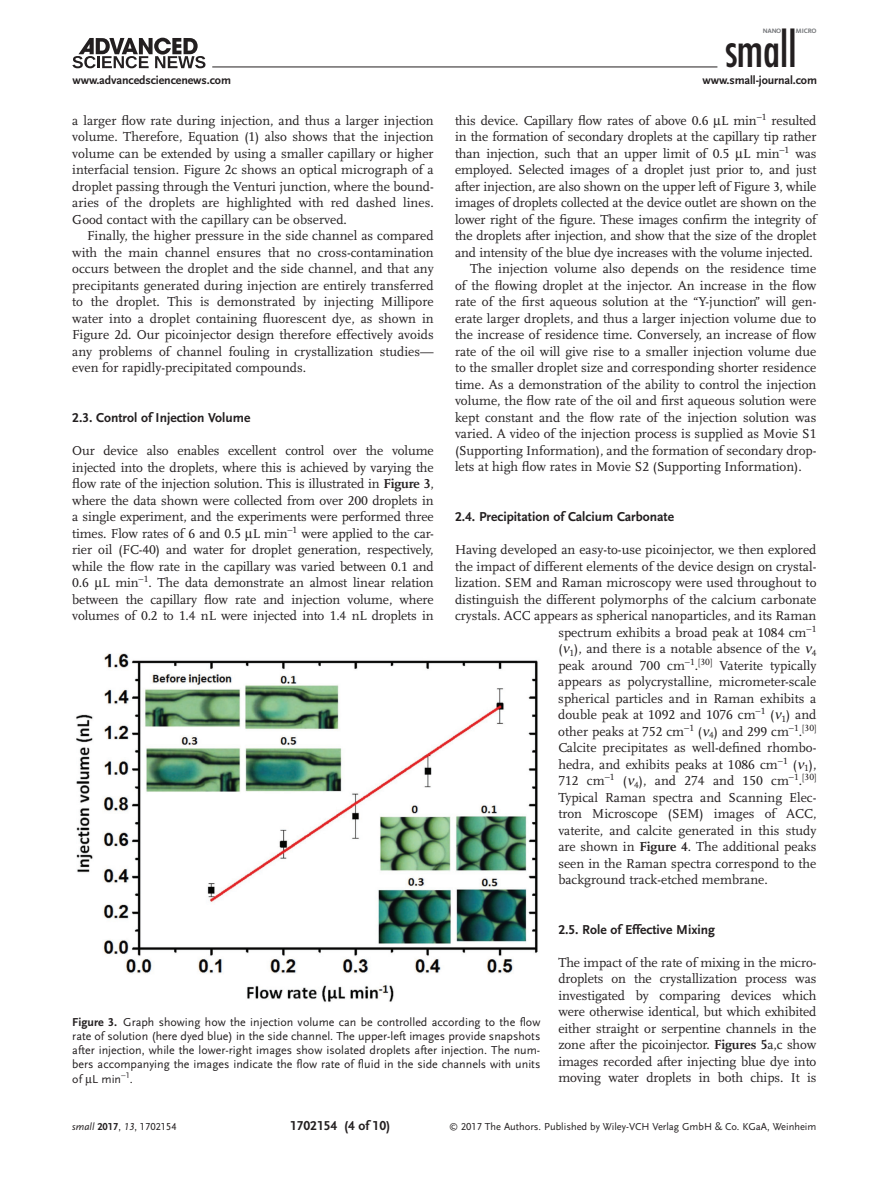
<style>
.page{position:relative;width:893px;height:1191px;background:#fff}
.page>*{position:absolute;margin:0;border:0;box-sizing:border-box;transform-origin:0 0}
.t1{font:500 condensed 46.35px "Futura";letter-spacing:-.015em;color:#231f20;scale:.95 1}
.t2{font:13.5px/16.5px "Scala LF";color:#231f20;text-align:justify}
.t3{font:700 13.5px "Scala Sans LF";color:#231f20}
.t4{font:12px/14.2px "Scala Sans LF";color:#231f20;text-align:justify}
.t5{font:700 12px "Scala Sans LF";letter-spacing:-.01em;color:#231f20}
.t6{font:10.5px "Scala Sans LF";color:#231f20}
.t7{font:700 6.6px "Kievit OT";letter-spacing:-.035em;color:#76787b}
.s1{font-weight:700}
.s2{font-style:italic}
.s3{font-size:9px}
</style>
<div class="page">
<svg style="left:72px;top:38px;width:133px;height:30px"></svg>
<hr style="left:212px;top:67px;width:505px;height:1px;background:#231f20">
<img style="left:76px;top:653px;width:462px;height:349px">
<h1 class="t1" style="left:724px;top:20px;width:78px">small</h1>
<p class="t7" style="left:763px;top:27px;width:20px">NANO</p>
<p class="t7" style="left:796px;top:27px;width:22px">MICRO</p>
<p class="t5" style="left:72px;top:73px;width:160px">www.advancedsciencenews.com</p>
<p class="t5" style="left:703px;top:73px;width:116px">www.small-journal.com</p>
<p class="t2" style="left:455px;top:112px;width:363px">this device. Capillary flow rates of above 0.6 L min−<sup>1</sup> resulted</p>
<p class="t2" style="left:455px;top:129px;width:363px">in the formation of secondary droplets at the capillary tip rather</p>
<p class="t2" style="left:455px;top:145px;width:363px">than injection, such that an upper limit of 0.5 L min−<sup>1</sup> was</p>
<p class="t2" style="left:455px;top:162px;width:363px">employed. Selected images of a droplet just prior to, and just</p>
<p class="t2" style="left:455px;top:178px;width:363px">after injection, are also shown on the upper left of Figure 3, while</p>
<p class="t2" style="left:455px;top:195px;width:363px">images of droplets collected at the device outlet are shown on the</p>
<p class="t2" style="left:455px;top:211px;width:363px">lower right of the figure. These images confirm the integrity of</p>
<p class="t2" style="left:455px;top:228px;width:363px">the droplets after injection, and show that the size of the droplet</p>
<p class="t2" style="left:455px;top:244px;width:359px">and intensity of the blue dye increases with the volume injected.</p>
<p class="t2" style="left:470px;top:261px;width:348px">The injection volume also depends on the residence time</p>
<p class="t2" style="left:455px;top:277px;width:363px">of the flowing droplet at the injector. An increase in the flow</p>
<p class="t2" style="left:455px;top:294px;width:363px">rate of the first aqueous solution at the “Y-junction” will gen-</p>
<p class="t2" style="left:455px;top:310px;width:363px">erate larger droplets, and thus a larger injection volume due to</p>
<p class="t2" style="left:455px;top:327px;width:363px">the increase of residence time. Conversely, an increase of flow</p>
<p class="t2" style="left:455px;top:343px;width:363px">rate of the oil will give rise to a smaller injection volume due</p>
<p class="t2" style="left:455px;top:360px;width:363px">to the smaller droplet size and corresponding shorter residence</p>
<p class="t2" style="left:455px;top:376px;width:363px">time. As a demonstration of the ability to control the injection</p>
<p class="t2" style="left:455px;top:393px;width:363px">volume, the flow rate of the oil and first aqueous solution were</p>
<p class="t2" style="left:455px;top:409px;width:363px">kept constant and the flow rate of the injection solution was</p>
<p class="t2" style="left:455px;top:426px;width:363px">varied. A video of the injection process is supplied as Movie S1</p>
<p class="t2" style="left:455px;top:442px;width:363px">(Supporting Information), and the formation of secondary drop-</p>
<p class="t2" style="left:455px;top:459px;width:348px">lets at high flow rates in Movie S2 (Supporting Information).</p>
<p class="t3" style="left:455px;top:509px;width:221px">2.4. Precipitation of Calcium Carbonate</p>
<p class="t2" style="left:455px;top:541px;width:363px">Having developed an easy-to-use picoinjector, we then explored</p>
<p class="t2" style="left:455px;top:558px;width:363px">the impact of different elements of the device design on crystal-</p>
<p class="t2" style="left:455px;top:574px;width:363px">lization. SEM and Raman microscopy were used throughout to</p>
<p class="t2" style="left:455px;top:591px;width:363px">distinguish the different polymorphs of the calcium carbonate</p>
<p class="t2" style="left:455px;top:607px;width:363px">crystals. ACC appears as spherical nanoparticles, and its Raman</p>
<p class="t2" style="left:558px;top:624px;width:260px">spectrum exhibits a broad peak at 1084 cm−<sup>1</sup></p>
<p class="t2" style="left:558px;top:640px;width:260px">( <sub>1</sub>), and there is a notable absence of the <sub>4</sub></p>
<p class="t2" style="left:558px;top:657px;width:260px">peak around 700 cm−<sup>1</sup>.<sup>[30]</sup> Vaterite typically</p>
<p class="t2" style="left:558px;top:673px;width:260px">appears as polycrystalline, micrometer-scale</p>
<p class="t2" style="left:558px;top:690px;width:260px">spherical particles and in Raman exhibits a</p>
<p class="t2" style="left:558px;top:706px;width:260px">double peak at 1092 and 1076 cm−<sup>1</sup> ( <sub>1</sub>) and</p>
<p class="t2" style="left:558px;top:723px;width:260px">other peaks at 752 cm−<sup>1</sup> ( <sub>4</sub>) and 299 cm−<sup>1</sup>.<sup>[30]</sup></p>
<p class="t2" style="left:558px;top:739px;width:260px">Calcite precipitates as well-defined rhombo-</p>
<p class="t2" style="left:558px;top:756px;width:260px">hedra, and exhibits peaks at 1086 cm−<sup>1</sup> ( <sub>1</sub>),</p>
<p class="t2" style="left:558px;top:772px;width:260px">712 cm−<sup>1</sup> ( <sub>4</sub>), and 274 and 150 cm−<sup>1</sup>.<sup>[30]</sup></p>
<p class="t2" style="left:558px;top:789px;width:260px">Typical Raman spectra and Scanning Elec-</p>
<p class="t2" style="left:558px;top:805px;width:260px">tron Microscope (SEM) images of ACC,</p>
<p class="t2" style="left:558px;top:822px;width:260px">vaterite, and calcite generated in this study</p>
<p class="t2" style="left:558px;top:838px;width:260px">are shown in <span class="s1">Figure 4</span>. The additional peaks</p>
<p class="t2" style="left:558px;top:855px;width:260px">seen in the Raman spectra correspond to the</p>
<p class="t2" style="left:558px;top:871px;width:211px">background track-etched membrane.</p>
<p class="t3" style="left:558px;top:922px;width:158px">2.5. Role of Effective Mixing</p>
<p class="t2" style="left:558px;top:954px;width:260px">The impact of the rate of mixing in the micro&shy;droplets on the crystallization process was investigated by comparing devices which were otherwise identical, but which exhibited either straight or serpentine channels in the zone after the picoinjector. <span class="s1">Figures 5</span>a,c show images recorded after injecting blue dye into moving water droplets in both chips. It is</p>
<p class="t2" style="left:72px;top:112px;width:363px">a larger flow rate during injection, and thus a larger injection volume. Therefore, Equation (1) also shows that the injection volume can be extended by using a smaller capillary or higher interfacial tension. Figure 2c shows an optical micrograph of a droplet passing through the Venturi junction, where the bound&shy;aries of the droplets are highlighted with red dashed lines.<br>Good contact with the capillary can be observed.</p>
<p class="t2" style="left:72px;top:228px;width:363px;text-indent:15px">Finally, the higher pressure in the side channel as compared with the main channel ensures that no cross-contamination occurs between the droplet and the side channel, and that any precipitants generated during injection are entirely transferred to the droplet. This is demonstrated by injecting Millipore water into a droplet containing fluorescent dye, as shown in Figure 2d. Our picoinjector design therefore effectively avoids any problems of channel fouling in crystallization studies— even for rapidly-precipitated compounds.</p>
<p class="t3" style="left:72px;top:410px;width:180px">2.3. Control of Injection Volume</p>
<p class="t2" style="left:72px;top:442px;width:363px">Our device also enables excellent control over the volume injected into the droplets, where this is achieved by varying the flow rate of the injection solution. This is illustrated in <span class="s1">Figure 3</span>, where the data shown were collected from over 200 droplets in a single experiment, and the experiments were performed three times. Flow rates of 6 and 0.5 L min−<sup>1</sup> were applied to the car&shy;rier oil (FC-40) and water for droplet generation, respectively, while the flow rate in the capillary was varied between 0.1 and 0.6 L min−<sup>1</sup>. The data demonstrate an almost linear relation between the capillary flow rate and injection volume, where volumes of 0.2 to 1.4 nL were injected into 1.4 nL droplets in</p>
<p class="t4" style="left:72px;top:1014px;width:470px"><span class="s1">Figure 3.</span> Graph showing how the injection volume can be controlled according to the flow rate of solution (here dyed blue) in the side channel. The upper-left images provide snapshots after injection, while the lower-right images show isolated droplets after injection. The num&shy;bers accompanying the images indicate the flow rate of fluid in the side channels with units of L min−<sup>1</sup>.</p>
<p class="t6" style="left:72px;top:1121px;width:106px"><span class="s2">small</span> <span class="s1">2017</span>, <span class="s2">13</span>, 1702154</p>
<p class="t3" style="left:290px;top:1118px;width:102px">1702154 (4 of 10)</p>
<p class="t6" style="left:449px;top:1121px;width:369px"><span class="s3">©</span> 2017 The Authors. Published by Wiley-VCH Verlag GmbH &amp; Co. KGaA, Weinheim</p>
</div>
